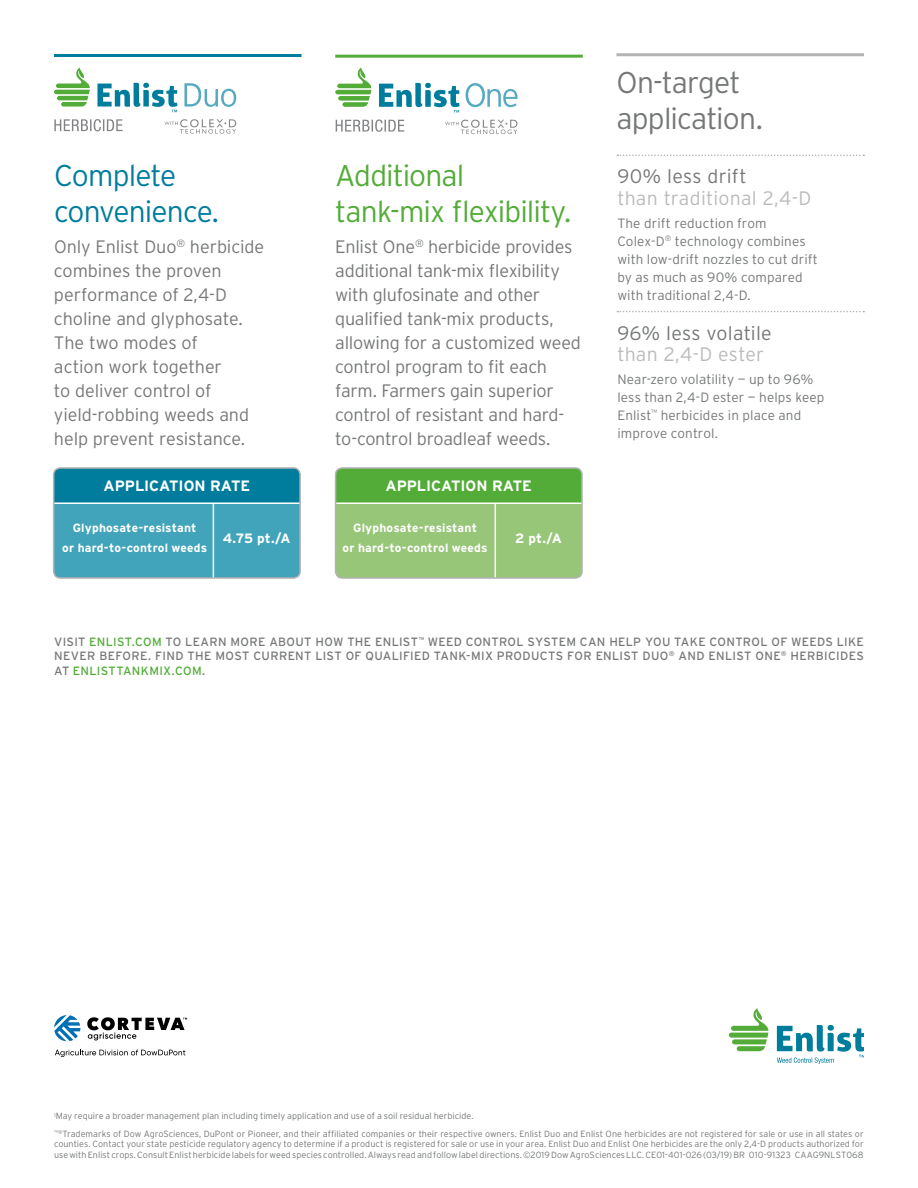
<style>
.page{position:relative;width:918px;height:1188px;background:#fff}
.page>*{position:absolute;margin:0;border:0;box-sizing:border-box;transform-origin:0 0}
.t1{font:300 30px/36px "Interstate";letter-spacing:-.03em;color:#52ac37}
.t2{font:300 30px/36px "Interstate";letter-spacing:-.03em;color:#767878}
.t3{font:300 30px/36px "Interstate";letter-spacing:-.03em;color:#007d9d}
.t4{font:300 19.5px "Interstate";letter-spacing:.01em;color:#babbbc}
.t5{font:300 19.5px "Interstate";letter-spacing:.015em;color:#767878}
.t6{font:300 18px/24px "Interstate";letter-spacing:-.015em;color:#767878}
.t7{font:700 15px "Interstate";letter-spacing:-.005em;color:#fff}
.t8{font:300 13.5px/18px "Interstate";letter-spacing:.01em;color:#767878}
.t9{font:700 13.5px "Interstate";color:#fff}
.t10{font:12px/14.4px "Interstate";letter-spacing:.025em;color:#767878;text-align:justify}
.t11{font:700 12px/19.5px "Interstate";letter-spacing:.01em;color:#fff;text-align:center}
.t12{font:300 9px/17.2px "Interstate";color:#767878}
.s1{color:#52ac37}
</style>
<div class="page">
<div style="left:54px;top:468px;width:246px;height:110px;background:#41a4bb;border-radius:7px"></div>
<div style="left:336px;top:468px;width:246px;height:110px;background:#98c679;border-radius:7px"></div>
<div style="left:54px;top:469px;width:244px;height:33px;background:#007d9d"></div>
<div style="left:336px;top:468px;width:244px;height:34px;background:#52ac37"></div>
<hr style="left:616px;top:53px;width:248px;height:3px;background:#b4b2b3">
<svg style="left:617px;top:155px;width:247px;height:1px"></svg>
<svg style="left:617px;top:311px;width:247px;height:1px"></svg>
<svg style="left:729px;top:1008px;width:39px;height:43px"></svg>
<svg style="left:777px;top:1025px;width:87px;height:39px"></svg>
<svg style="left:164px;top:119px;width:72px;height:15px"></svg>
<svg style="left:54px;top:119px;width:69px;height:12px"></svg>
<svg style="left:54px;top:68px;width:36px;height:39px"></svg>
<svg style="left:97px;top:83px;width:80px;height:29px"></svg>
<svg style="left:184px;top:83px;width:52px;height:24px"></svg>
<hr style="left:54px;top:54px;width:248px;height:3px;background:#007d9d">
<svg style="left:445px;top:120px;width:72px;height:14px"></svg>
<svg style="left:336px;top:119px;width:68px;height:13px"></svg>
<svg style="left:335px;top:68px;width:36px;height:39px"></svg>
<svg style="left:379px;top:83px;width:81px;height:30px"></svg>
<svg style="left:466px;top:83px;width:51px;height:24px"></svg>
<hr style="left:335px;top:55px;width:248px;height:3px;background:#52ac37">
<hr style="left:54px;top:502px;width:246px;height:2px;background:#fff">
<hr style="left:336px;top:502px;width:246px;height:2px;background:#fff">
<hr style="left:213px;top:503px;width:1px;height:75px;background:#fff">
<hr style="left:495px;top:503px;width:1px;height:75px;background:#fff">
<div style="left:53px;top:467px;width:248px;height:112px;border:2px solid #b4b2b3;border-radius:7px"></div>
<div style="left:335px;top:467px;width:248px;height:112px;border:2px solid #b4b2b3;border-radius:7px"></div>
<svg style="left:55px;top:1049px;width:130px;height:8px"></svg>
<svg style="left:54px;top:1015px;width:26px;height:26px"></svg>
<svg style="left:87px;top:1017px;width:100px;height:24px"></svg>
<h1 class="t3" style="left:54px;top:158px;width:167px">Complete convenience.</h1>
<h3 class="t6" style="left:54px;top:235px;width:212px">Only Enlist Duo<sup>®</sup> herbicide combines the proven performance of 2,4-D choline and glyphosate.<br>The two modes of<br>action work together<br>to deliver control of yield-robbing weeds and help prevent resistance.</h3>
<h1 class="t1" style="left:335px;top:158px;width:238px">Additional tank-mix flexibility.</h1>
<p class="t6" style="left:335px;top:235px;width:247px">Enlist One<sup>®</sup> herbicide provides additional tank-mix flexibility with glufosinate and other qualified tank-mix products, allowing for a customized weed control program to fit each farm. Farmers gain superior control of resistant and hard&shy;to-control broadleaf weeds.</p>
<h3 class="t7" style="left:104px;top:478px;width:148px">APPLICATION RATE</h3>
<h3 class="t7" style="left:386px;top:478px;width:148px">APPLICATION RATE</h3>
<h3 class="t11" style="left:62px;top:518px;width:146px">Glyphosate-resistant<br>or hard-to-control weeds</h3>
<h3 class="t11" style="left:343px;top:518px;width:146px">Glyphosate-resistant<br>or hard-to-control weeds</h3>
<h3 class="t9" style="left:223px;top:530px;width:69px">4.75 pt./A</h3>
<h3 class="t9" style="left:515px;top:530px;width:48px">2 pt./A</h3>
<h1 class="t2" style="left:616px;top:65px;width:148px">On-target application.</h1>
<h2 class="t5" style="left:617px;top:166px;width:131px">90% less drift</h2>
<h2 class="t4" style="left:617px;top:187px;width:195px">than traditional 2,4-D</h2>
<h3 class="t8" style="left:617px;top:214px;width:202px">The drift reduction from<br>Colex-D<sup>®</sup> technology combines with low-drift nozzles to cut drift by as much as 90% compared with traditional 2,4-D.</h3>
<h2 class="t5" style="left:617px;top:322px;width:156px">96% less volatile</h2>
<h2 class="t4" style="left:617px;top:344px;width:148px">than 2,4-D ester</h2>
<h3 class="t8" style="left:617px;top:370px;width:209px">Near-zero volatility — up to 96% less than 2,4-D ester — helps keep<br>Enlist<sup>™</sup> herbicides in place and improve control.</h3>
<p class="t10" style="left:54px;top:634px;width:811px">VISIT <span class="s1">ENLIST.COM</span> TO LEARN MORE ABOUT HOW THE ENLIST<sup>™</sup> WEED CONTROL SYSTEM CAN HELP YOU TAKE CONTROL OF WEEDS LIKE NEVER BEFORE. FIND THE MOST CURRENT LIST OF QUALIFIED TANK-MIX PRODUCTS FOR ENLIST DUO<sup>®</sup> AND ENLIST ONE<sup>®</sup> HERBICIDES AT <span class="s1">ENLISTTANKMIX.COM</span>.</p>
<p class="t12" style="left:54px;top:1108px;width:811px"><sup>1</sup>May require a broader management plan including timely application and use of a soil residual herbicide.<br><sup>™®</sup>Trademarks of Dow AgroSciences, DuPont or Pioneer, and their affiliated companies or their respective owners. Enlist Duo and Enlist One herbicides are not registered for sale or use in all states or</p>
<p class="t12" style="left:54px;top:1139px;width:811px;line-height:10.5px">counties. Contact your state pesticide regulatory agency to determine if a product is registered for sale or use in your area. Enlist Duo and Enlist One herbicides are the only 2,4-D products authorized for use with Enlist crops. Consult Enlist herbicide labels for weed species controlled. Always read and follow label directions. ©2019 Dow AgroSciences LLC. CE01-401-026 (03/19) BR 010-91323 CAAG9NLST068</p>
</div>
